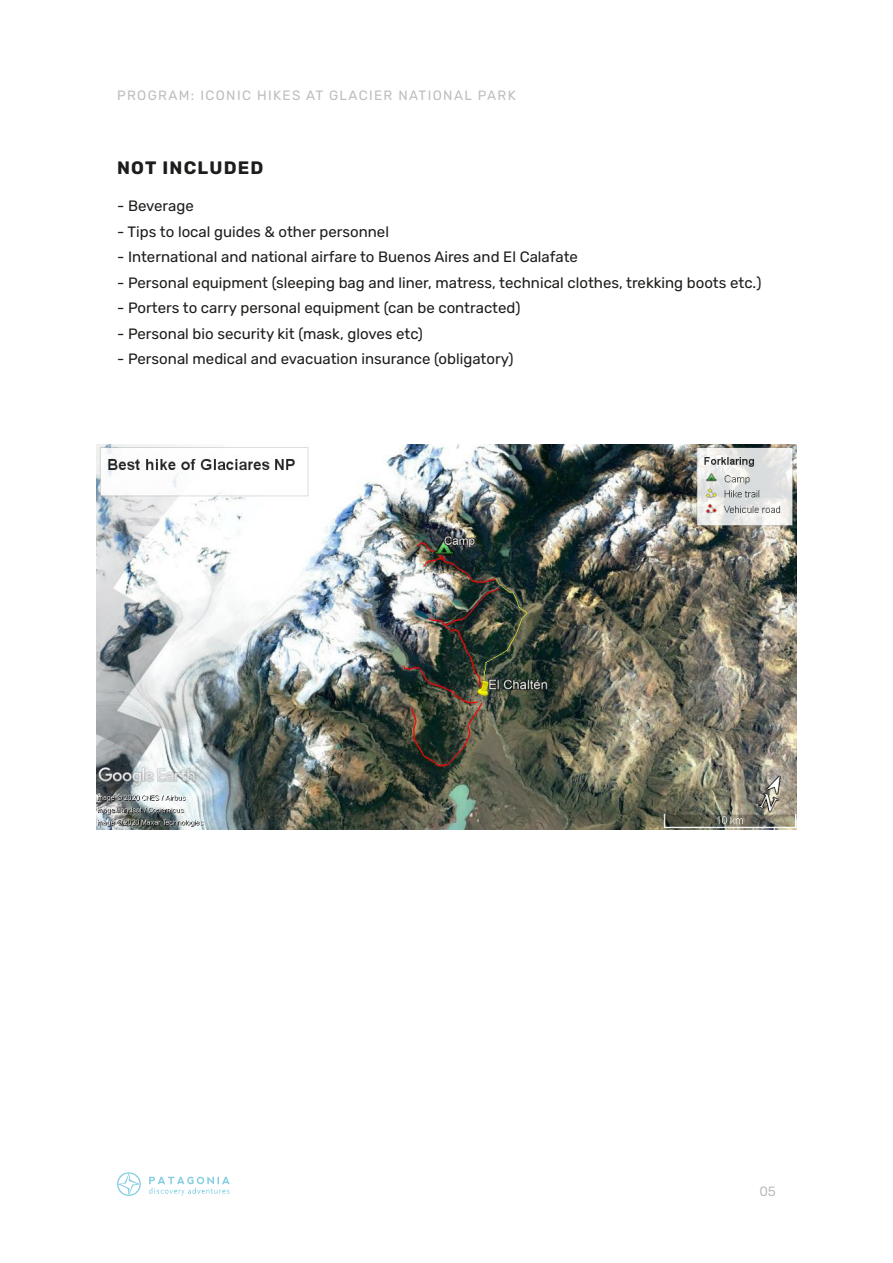
<style>
.page{position:relative;width:893px;height:1263px;background:#fff}
.page>*{position:absolute;margin:0;border:0;box-sizing:border-box;transform-origin:0 0}
.t1{font:700 18px "Rubik";letter-spacing:.07em;color:#1d1d1b}
.t2{font:300 15px "Rubik";color:#1d1d1b}
.t3{font:300 13.5px "Rubik";letter-spacing:.1em;color:#bfbebe}
</style>
<div class="page">
<img style="left:96px;top:444px;width:700px;height:386px">
<svg style="left:117px;top:1172px;width:24px;height:24px"></svg>
<svg style="left:149px;top:1177px;width:81px;height:19px"></svg>
<p class="t3" style="left:117px;top:88px;width:400px">PROGRAM: ICONIC HIKES AT GLACIER NATIONAL PARK</p>
<p class="t1" style="left:117px;top:158px;width:148px">NOT INCLUDED</p>
<p class="t2" style="left:117px;top:198px;width:78px">- Beverage</p>
<p class="t2" style="left:117px;top:223px;width:273px">- Tips to local guides &amp; other personnel</p>
<p class="t2" style="left:117px;top:249px;width:462px">- International and national airfare to Buenos Aires and El Calafate</p>
<p class="t2" style="left:117px;top:274px;width:646px">- Personal equipment (sleeping bag and liner, matress, technical clothes, trekking boots etc.)</p>
<p class="t2" style="left:117px;top:300px;width:405px">- Porters to carry personal equipment (can be contracted)</p>
<p class="t2" style="left:117px;top:325px;width:307px">- Personal bio security kit (mask, gloves etc)</p>
<p class="t2" style="left:117px;top:351px;width:398px">- Personal medical and evacuation insurance (obligatory)</p>
<p class="t3" style="left:759px;top:1183px;width:18px">05</p>
</div>
